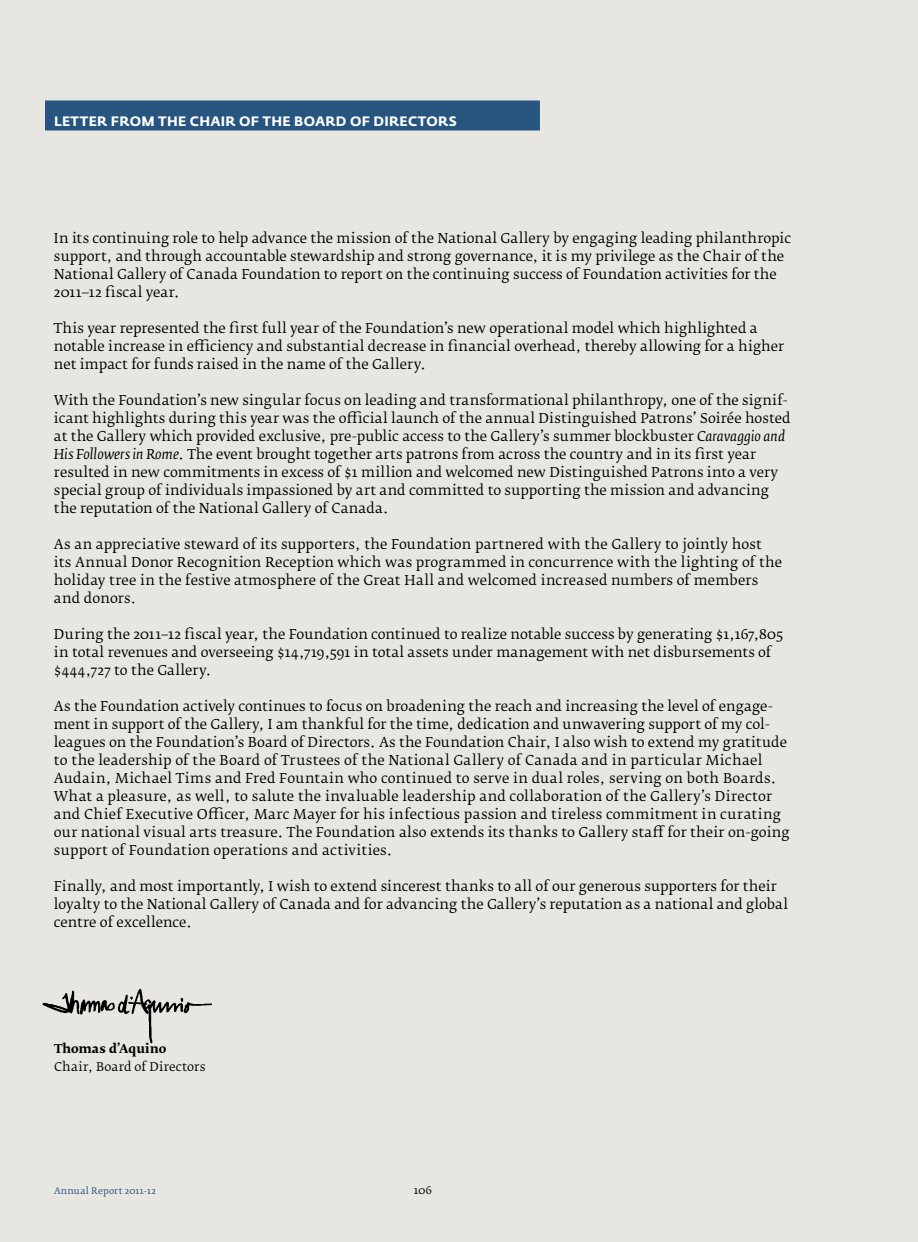
<style>
.page{position:relative;width:918px;height:1242px;background:#e7e6e1}
.page>*{position:absolute;margin:0;border:0;box-sizing:border-box;transform-origin:0 0}
.t1{font:13.5px/18px "Fedra Serif B";letter-spacing:.01em;color:#000}
.t2{font:700 13.5px "Fedra Sans Std";letter-spacing:.02em;color:#fff}
.t3{font:12px "Fedra Serif B";letter-spacing:.015em;color:#000}
.t4{font:700 12px "Fedra Serif B";color:#000}
.t5{font:10.5px "Fedra Serif B";color:#000}
.t6{font:9px "Fedra Serif B";letter-spacing:.035em;color:#275580}
.s1{font-style:italic}
</style>
<div class="page">
<img style="left:42px;top:988px;width:170px;height:56px">
<div style="left:45px;top:100px;width:495px;height:30px;background:#275580"></div>
<p class="t2" style="left:54px;top:113px;width:18px">LETTER</p>
<p class="t2" style="left:111px;top:113px;width:12px">FROM</p>
<p class="t2" style="left:158px;top:113px;width:11px">THE</p>
<p class="t2" style="left:190px;top:113px;width:20px">CHAIR</p>
<p class="t2" style="left:239px;top:113px;width:34px">OF THE</p>
<p class="t2" style="left:294px;top:113px;width:21px">BOARD</p>
<p class="t2" style="left:350px;top:113px;width:46px">OF DIRECTORS</p>
<p class="t1" style="left:54px;top:229px;width:739px">In its continuing role to help advance the mission of the National Gallery by engaging leading philanthropic support, and through accountable stewardship and strong governance, it is my privilege as the Chair of the National Gallery of Canada Foundation to report on the continuing success of Foundation activities for the 2011–12 fiscal year.</p>
<p class="t1" style="left:54px;top:319px;width:732px">This year represented the first full year of the Foundation’s new operational model which highlighted a notable increase in efficiency and substantial decrease in financial overhead, thereby allowing for a higher net impact for funds raised in the name of the Gallery.</p>
<p class="t1" style="left:54px;top:391px;width:738px">With the Foundation’s new singular focus on leading and transformational philanthropy, one of the signif&shy;icant highlights during this year was the official launch of the annual Distinguished Patrons’ Soirée hosted at the Gallery which provided exclusive, pre-public access to the Gallery’s summer blockbuster <span class="s1">Caravaggio and His Followers in Rome</span>. The event brought together arts patrons from across the country and in its first year resulted in new commitments in excess of $1 million and welcomed new Distinguished Patrons into a very special group of individuals impassioned by art and committed to supporting the mission and advancing the reputation of the National Gallery of Canada.</p>
<p class="t1" style="left:54px;top:535px;width:730px">As an appreciative steward of its supporters, the Foundation partnered with the Gallery to jointly host its Annual Donor Recognition Reception which was programmed in concurrence with the lighting of the holiday tree in the festive atmosphere of the Great Hall and welcomed increased numbers of members and donors.</p>
<p class="t1" style="left:54px;top:625px;width:731px">During the 2011–12 fiscal year, the Foundation continued to realize notable success by generating $1,167,805 in total revenues and overseeing $14,719,591 in total assets under management with net disbursements of $444,727 to the Gallery.</p>
<p class="t1" style="left:54px;top:697px;width:737px">As the Foundation actively continues to focus on broadening the reach and increasing the level of engage&shy;ment in support of the Gallery, I am thankful for the time, dedication and unwavering support of my col&shy;leagues on the Foundation’s Board of Directors. As the Foundation Chair, I also wish to extend my gratitude to the leadership of the Board of Trustees of the National Gallery of Canada and in particular Michael Audain, Michael Tims and Fred Fountain who continued to serve in dual roles, serving on both Boards.<br>What a pleasure, as well, to salute the invaluable leadership and collaboration of the Gallery’s Director and Chief Executive Officer, Marc Mayer for his infectious passion and tireless commitment in curating our national visual arts treasure. The Foundation also extends its thanks to Gallery staff for their on-going support of Foundation operations and activities.</p>
<p class="t1" style="left:54px;top:877px;width:736px">Finally, and most importantly, I wish to extend sincerest thanks to all of our generous supporters for their loyalty to the National Gallery of Canada and for advancing the Gallery’s reputation as a national and global centre of excellence.</p>
<p class="t4" style="left:54px;top:1042px;width:114px">Thomas d’Aquino</p>
<p class="t3" style="left:54px;top:1060px;width:153px">Chair, Board of Directors</p>
<p class="t6" style="left:54px;top:1186px;width:103px">Annual Report 2011-12</p>
<p class="t5" style="left:414px;top:1185px;width:20px">106</p>
</div>
